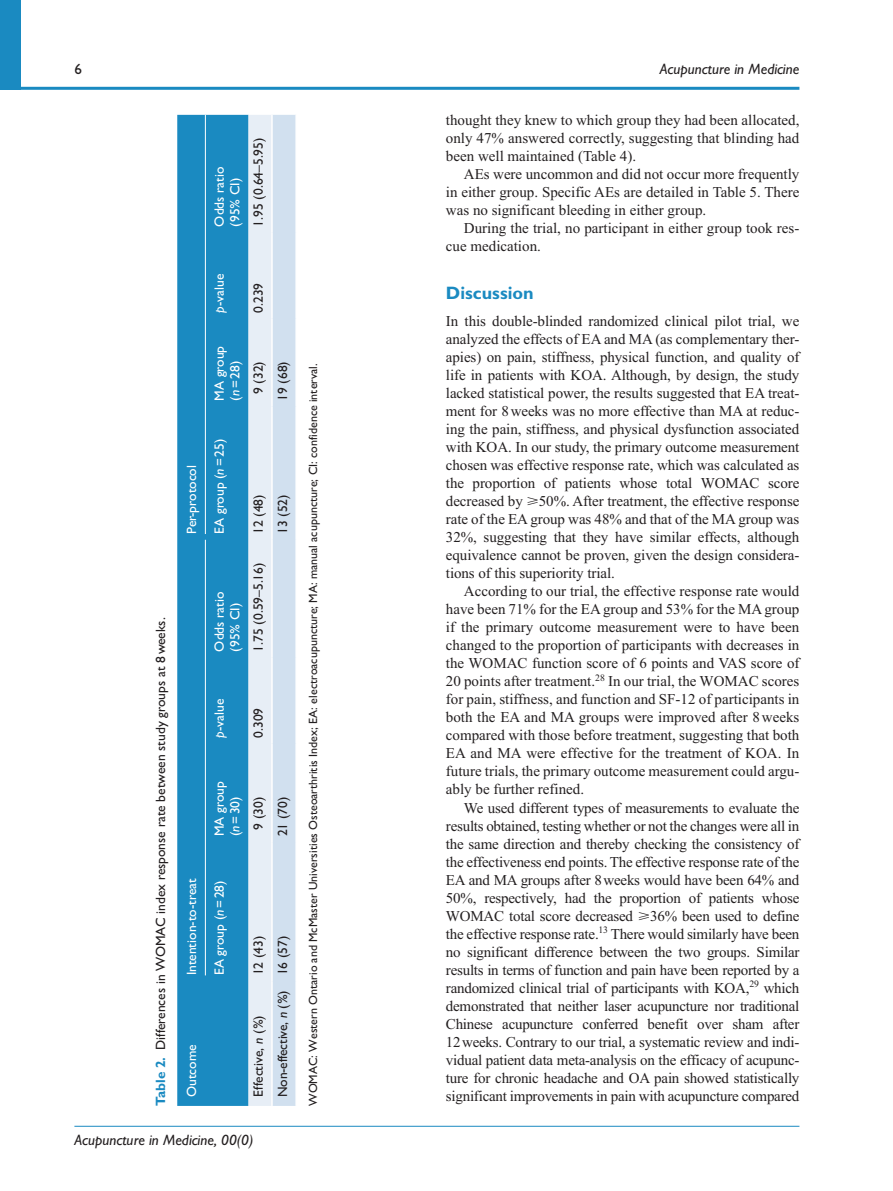
<style>
.page{position:relative;width:893px;height:1191px;background:#fff}
.page>*{position:absolute;margin:0;border:0;box-sizing:border-box;transform-origin:0 0}
.t1{font:700 18px "Gill Sans MT Pro";color:#1a8ac1}
.t2{font:15px/18px "Times New Roman";color:#231f20;text-align:justify}
.t3{font:italic 500 15px "Gill Sans MT Pro";color:#231f20}
.t4{font:500 15px "Gill Sans MT Pro";color:#231f20}
.t5{font:500 13.5px "Gill Sans MT Pro";color:#231f20}
.t6{font:500 13.5px/15.8px "Gill Sans MT Pro";color:#fff}
.t7{font:500 12px "Gill Sans MT Pro";color:#231f20}
.s1{font-style:italic}
.s2{font-weight:700;color:#1a8ac1}
</style>
<div class="page">
<hr style="left:0;top:87px;width:799px;height:3px;background:#1a8ac1">
<div style="left:0;top:0;width:21px;height:89px;background:#1a8ac1"></div>
<hr style="left:74px;top:1125px;width:725px;height:1px;background:#1a8ac1">
<div style="left:177px;top:115px;width:71px;height:991px;background:#1a8ac1"></div>
<svg style="left:248px;top:115px;width:47px;height:991px;background:#dbe6f2"></svg>
<hr style="left:271px;top:981px;width:2px;height:125px;background:#fff">
<hr style="left:271px;top:842px;width:2px;height:139px;background:#fff">
<hr style="left:271px;top:743px;width:2px;height:99px;background:#fff">
<hr style="left:271px;top:657px;width:2px;height:86px;background:#fff">
<hr style="left:271px;top:540px;width:2px;height:117px;background:#fff">
<hr style="left:271px;top:406px;width:2px;height:134px;background:#fff">
<hr style="left:271px;top:318px;width:2px;height:88px;background:#fff">
<hr style="left:271px;top:232px;width:2px;height:86px;background:#fff">
<hr style="left:271px;top:115px;width:2px;height:117px;background:#fff">
<hr style="left:205px;top:540px;width:1px;height:435px;background:#fff">
<hr style="left:205px;top:115px;width:1px;height:419px;background:#fff">
<p class="t4" style="left:74px;top:60px;width:9px">6</p>
<p class="t3" style="left:660px;top:60px;width:141px">Acupuncture in Medicine</p>
<p class="t6" style="left:211px;top:226px;width:61px;rotate:-90deg">Odds ratio (95% CI)</p>
<p class="t5" style="left:250px;top:226px;width:90px;rotate:-90deg">1.95 (0.64–5.95)</p>
<p class="t6" style="left:211px;top:313px;width:40px;rotate:-90deg"><span class="s1">p</span>-value</p>
<p class="t5" style="left:250px;top:313px;width:31px;rotate:-90deg">0.239</p>
<p class="t5" style="left:153px;top:1106px;width:490px;rotate:-90deg"><span class="s2">Table 2.</span> Differences in WOMAC index response rate between study groups at 8weeks.</p>
<p class="t6" style="left:211px;top:401px;width:56px;rotate:-90deg">MA group (<span class="s1">n</span>=28)</p>
<p class="t5" style="left:250px;top:394px;width:34px;rotate:-90deg">9 (32)</p>
<p class="t6" style="left:183px;top:534px;width:70px;rotate:-90deg">Per-protocol</p>
<p class="t6" style="left:211px;top:534px;width:96px;rotate:-90deg">EA group (<span class="s1">n</span>=25)</p>
<p class="t5" style="left:250px;top:534px;width:41px;rotate:-90deg">12 (48)</p>
<p class="t6" style="left:211px;top:651px;width:61px;rotate:-90deg">Odds ratio (95% CI)</p>
<p class="t5" style="left:250px;top:651px;width:90px;rotate:-90deg">1.75 (0.59–5.16)</p>
<p class="t6" style="left:183px;top:975px;width:98px;rotate:-90deg">Intention-to-treat</p>
<p class="t6" style="left:183px;top:1097px;width:54px;rotate:-90deg">Outcome</p>
<p class="t6" style="left:211px;top:738px;width:40px;rotate:-90deg"><span class="s1">p</span>-value</p>
<p class="t5" style="left:250px;top:738px;width:31px;rotate:-90deg">0.309</p>
<p class="t6" style="left:211px;top:836px;width:56px;rotate:-90deg">MA group (<span class="s1">n</span>=30)</p>
<p class="t5" style="left:250px;top:829px;width:34px;rotate:-90deg">9 (30)</p>
<p class="t6" style="left:211px;top:975px;width:96px;rotate:-90deg">EA group (<span class="s1">n</span>=28)</p>
<p class="t5" style="left:250px;top:975px;width:41px;rotate:-90deg">12 (43)</p>
<p class="t5" style="left:250px;top:1097px;width:83px;rotate:-90deg">Effective, <span class="s1">n</span> (%)</p>
<p class="t3" style="left:74px;top:1130px;width:180px">Acupuncture in Medicine, 00(0)</p>
<p class="t5" style="left:275px;top:401px;width:41px;rotate:-90deg">19 (68)</p>
<p class="t7" style="left:306px;top:1106px;width:744px;rotate:-90deg">WOMAC: Western Ontario and McMaster Universities Osteoarthritis Index; EA: electroacupuncture; MA: manual acupuncture; CI: confidence interval.</p>
<p class="t5" style="left:275px;top:534px;width:41px;rotate:-90deg">13 (52)</p>
<p class="t5" style="left:275px;top:836px;width:41px;rotate:-90deg">21 (70)</p>
<p class="t5" style="left:275px;top:1097px;width:162px;rotate:-90deg">Non-effective, <span class="s1">n</span> (%) 16 (57)</p>
<p class="t2" style="left:446px;top:111px;width:355px">thought they knew to which group they had been allocated, only 47% answered correctly, suggesting that blinding had been well maintained (Table 4).</p>
<p class="t2" style="left:446px;top:165px;width:355px;text-indent:18px">AEs were uncommon and did not occur more frequently in either group. Specific AEs are detailed in Table 5. There was no significant bleeding in either group.</p>
<p class="t2" style="left:446px;top:219px;width:355px;text-indent:18px">During the trial, no participant in either group took res&shy;cue medication.</p>
<p class="t1" style="left:446px;top:282px;width:89px">Discussion</p>
<p class="t2" style="left:446px;top:312px;width:355px">In this double-blinded randomized clinical pilot trial, we analyzed the effects of EA and MA (as complementary ther&shy;apies) on pain, stiffness, physical function, and quality of life in patients with KOA. Although, by design, the study lacked statistical power, the results suggested that EA treat&shy;ment for 8weeks was no more effective than MA at reduc&shy;ing the pain, stiffness, and physical dysfunction associated with KOA. In our study, the primary outcome measurement chosen was effective response rate, which was calculated as the proportion of patients whose total WOMAC score decreased by ⩾50%. After treatment, the effective response rate of the EA group was 48% and that of the MA group was 32%, suggesting that they have similar effects, although equivalence cannot be proven, given the design considera&shy;tions of this superiority trial.</p>
<p class="t2" style="left:446px;top:582px;width:355px;text-indent:18px">According to our trial, the effective response rate would have been 71% for the EA group and 53% for the MA group if the primary outcome measurement were to have been changed to the proportion of participants with decreases in the WOMAC function score of 6 points and VAS score of 20 points after treatment.<sup>28</sup> In our trial, the WOMAC scores for pain, stiffness, and function and SF-12 of participants in both the EA and MA groups were improved after 8weeks compared with those before treatment, suggesting that both EA and MA were effective for the treatment of KOA. In future trials, the primary outcome measurement could argu&shy;ably be further refined.</p>
<p class="t2" style="left:446px;top:798px;width:355px;text-indent:18px">We used different types of measurements to evaluate the results obtained, testing whether or not the changes were all in the same direction and thereby checking the consistency of the effectiveness end points. The effective response rate of the EA and MA groups after 8weeks would have been 64% and 50%, respectively, had the proportion of patients whose WOMAC total score decreased ⩾36% been used to define the effective response rate.<sup>13</sup> There would similarly have been no significant difference between the two groups. Similar results in terms of function and pain have been reported by a randomized clinical trial of participants with KOA,<sup>29</sup> which demonstrated that neither laser acupuncture nor traditional Chinese acupuncture conferred benefit over sham after 12weeks. Contrary to our trial, a systematic review and indi&shy;vidual patient data meta-analysis on the efficacy of acupunc&shy;ture for chronic headache and OA pain showed statistically significant improvements in pain with acupuncture compared</p>
</div>
